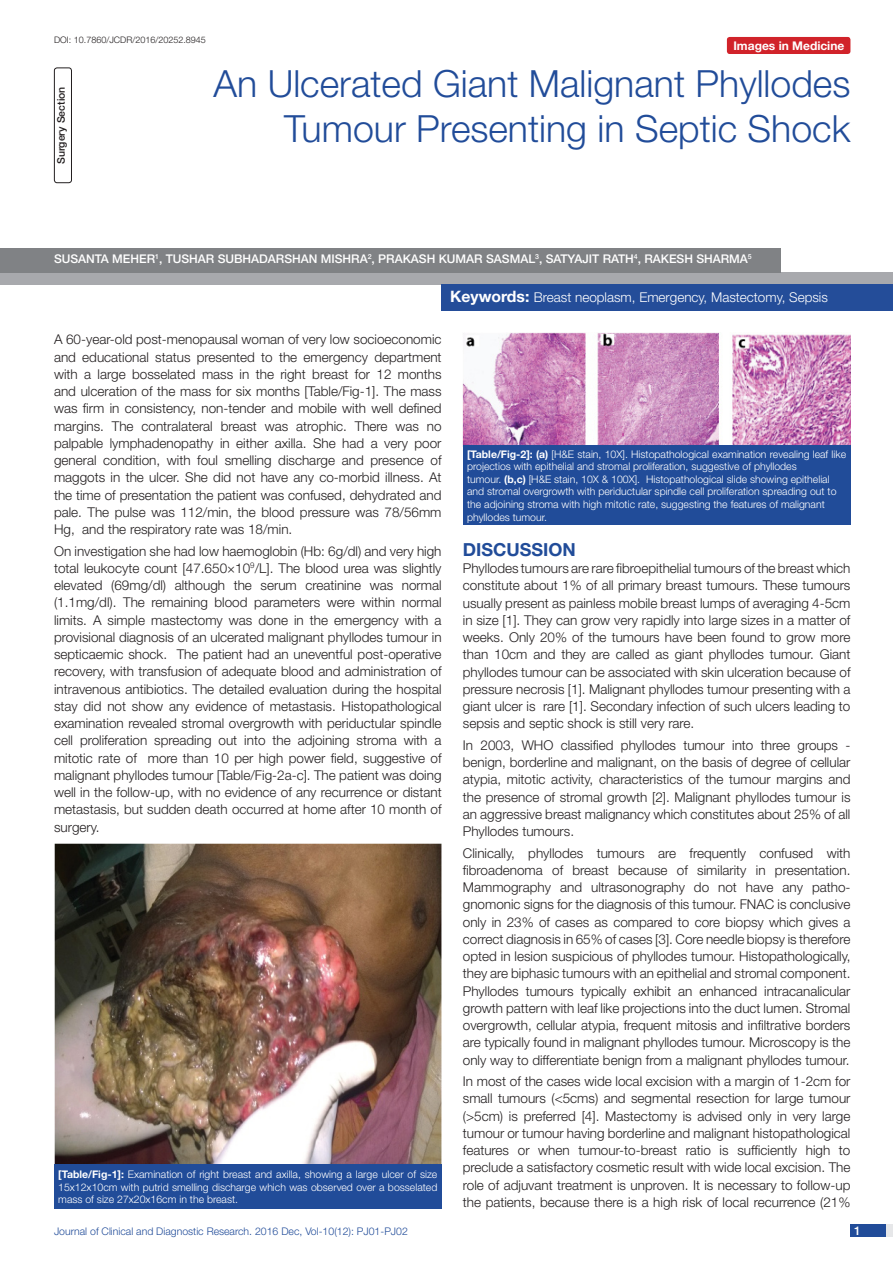
<style>
.page{position:relative;width:893px;height:1263px;background:#fff}
.page>*{position:absolute;margin:0;border:0;box-sizing:border-box;transform-origin:0 0}
.t1{font:300 37.5px/45px "Helvetica Neue";color:#214c99;text-align:right}
.Heading{font:700 18px "Helvetica Neue";color:#214c99}
.Body_text{font:300 13.5px/17.2px "Helvetica Neue";color:#231f20;text-align:justify}
.t2{font:300 13.5px "Helvetica Neue";color:#fff}
.Author{font:500 12px "Helvetica Neue";color:#fff}
.t3{font:700 12px "Helvetica Neue";color:#fff}
.Table_text{font:300 10.5px/12.6px "Helvetica Neue";color:#fff;text-align:justify}
.t4{font:300 10.5px "Helvetica Neue";color:#214c99}
.t5{font:500 10.5px "Helvetica Neue";color:#231f20}
.DOI{font:300 9px "Helvetica Neue";color:#231f20}
.s1{font-weight:700;font-size:15.75px}
.s2{font-weight:700}
</style>
<div class="page">
<div style="left:850px;top:1224px;width:43px;height:13px;background:#e6e7e9"></div>
<div style="left:850px;top:1224px;width:35px;height:13px;background:#214c99"></div>
<div style="left:727px;top:37px;width:123px;height:17px;background:#d1232a;border-radius:3px"></div>
<div style="left:0;top:272px;width:893px;height:12px;background:#a8a9ad"></div>
<div style="left:0;top:249px;width:780px;height:24px;background:#808285"></div>
<div style="left:54px;top:67px;width:18px;height:116px;border:1px solid #231f20;border-radius:3px"></div>
<div style="left:442px;top:285px;width:451px;height:26px;background:#244d99"></div>
<img style="left:54px;top:844px;width:388px;height:320px">
<div style="left:54px;top:1164px;width:388px;height:45px;background:#214c99"></div>
<img style="left:463px;top:333px;width:387px;height:112px">
<div style="left:463px;top:445px;width:387px;height:80px;background:#214c99"></div>
<p class="DOI" style="left:54px;top:35px;width:153px">DOI: 10.7860/JCDR/2016/20252.8945</p>
<p class="t3" style="left:733px;top:38px;width:113px">Images in Medicine</p>
<p class="t5" style="left:55px;top:164px;width:79px;rotate:-90deg">SURGERY SECTION</p>
<p class="t1" style="left:213px;top:60px;width:638px">An Ulcerated Giant Malignant Phyllodes<br>Tumour Presenting in Septic Shock</p>
<p class="Author" style="left:54px;top:252px;width:699px">SUSANTA MEHER<sup>1</sup>, TUSHAR SUBHADARSHAN MISHRA<sup>2</sup>, PRAKASH KUMAR SASMAL<sup>3</sup>, SATYAJIT RATH<sup>4</sup>, RAKESH SHARMA<sup>5</sup></p>
<p class="t2" style="left:450px;top:289px;width:379px"><span class="s1">Keywords:</span> Breast neoplasm, Emergency, Mastectomy, Sepsis</p>
<p class="Body_text" style="left:54px;top:331px;width:389px">A 60-year-old post-menopausal woman of very low socioeconomic and educational status presented to the emergency department with a large bosselated mass in the right breast for 12 months and ulceration of the mass for six months [Table/Fig-1]. The mass was firm in consistency, non-tender and mobile with well defined margins. The contralateral breast was atrophic. There was no palpable lymphadenopathy in either axilla. She had a very poor general condition, with foul smelling discharge and presence of maggots in the ulcer. She did not have any co-morbid illness. At the time of presentation the patient was confused, dehydrated and pale. The pulse was 112/min, the blood pressure was 78/56mm Hg, and the respiratory rate was 18/min.</p>
<p class="Body_text" style="left:54px;top:542px;width:389px">On investigation she had low haemoglobin (Hb: 6g/dl) and very high total leukocyte count [47.650×10<sup>9</sup>/L]. The blood urea was slightly elevated (69mg/dl) although the serum creatinine was normal (1.1mg/dl). The remaining blood parameters were within normal limits. A simple mastectomy was done in the emergency with a provisional diagnosis of an ulcerated malignant phyllodes tumour in septicaemic shock. The patient had an uneventful post-operative recovery, with transfusion of adequate blood and administration of intravenous antibiotics. The detailed evaluation during the hospital stay did not show any evidence of metastasis. Histopathological examination revealed stromal overgrowth with periductular spindle cell proliferation spreading out into the adjoining stroma with a mitotic rate of more than 10 per high power field, suggestive of malignant phyllodes tumour [Table/Fig-2a-c]. The patient was doing well in the follow-up, with no evidence of any recurrence or distant metastasis, but sudden death occurred at home after 10 month of surgery.</p>
<p class="Heading" style="left:463px;top:538px;width:115px">Discussion</p>
<p class="Table_text" style="left:467px;top:447px;width:381px"><span class="s2">[Table/Fig-2]: (a)</span> [H&amp;E stain, 10X]. Histopathological examination revealing leaf like projectios with epithelial and stromal proliferation, suggestive of phyllodes</p>
<p class="Table_text" style="left:467px;top:473px;width:364px">tumour. <span class="s2">(b,c)</span> [H&amp;E stain, 10X &amp; 100X]. Histopathological slide showing epithelial</p>
<p class="Table_text" style="left:467px;top:485px;width:371px">and stromal overgrowth with periductular spindle cell proliferation spreading out to</p>
<p class="Table_text" style="left:467px;top:498px;width:359px">the adjoining stroma with high mitotic rate, suggesting the features of malignant</p>
<p class="Table_text" style="left:467px;top:510px;width:81px">phyllodes tumour.</p>
<p class="Body_text" style="left:463px;top:559px;width:389px">Phyllodes tumours are rare fibroepithelial tumours of the breast which constitute about 1% of all primary breast tumours. These tumours usually present as painless mobile breast lumps of averaging 4-5cm in size [1]. They can grow very rapidly into large sizes in a matter of weeks. Only 20% of the tumours have been found to grow more than 10cm and they are called as giant phyllodes tumour. Giant phyllodes tumour can be associated with skin ulceration because of pressure necrosis [1]. Malignant phyllodes tumour presenting with a giant ulcer is rare [1]. Secondary infection of such ulcers leading to sepsis and septic shock is still very rare.</p>
<p class="Body_text" style="left:463px;top:736px;width:389px">In 2003, WHO classified phyllodes tumour into three groups - benign, borderline and malignant, on the basis of degree of cellular atypia, mitotic activity, characteristics of the tumour margins and the presence of stromal growth [2]. Malignant phyllodes tumour is an aggressive breast malignancy which constitutes about 25% of all Phyllodes tumours.</p>
<p class="Body_text" style="left:463px;top:844px;width:389px">Clinically, phyllodes tumours are frequently confused with fibroadenoma of breast because of similarity in presentation.<br>Mammography and ultrasonography do not have any patho&shy;gnomonic signs for the diagnosis of this tumour. FNAC is conclusive only in 23% of cases as compared to core biopsy which gives a correct diagnosis in 65% of cases [3]. Core needle biopsy is therefore opted in lesion suspicious of phyllodes tumour. Histopathologically, they are biphasic tumours with an epithelial and stromal component.<br>Phyllodes tumours typically exhibit an enhanced intracanalicular growth pattern with leaf like projections into the duct lumen. Stromal overgrowth, cellular atypia, frequent mitosis and infiltrative borders are typically found in malignant phyllodes tumour. Microscopy is the only way to differentiate benign from a malignant phyllodes tumour.</p>
<p class="Body_text" style="left:463px;top:1072px;width:389px">In most of the cases wide local excision with a margin of 1-2cm for small tumours (&lt;5cms) and segmental resection for large tumour (&gt;5cm) is preferred [4]. Mastectomy is advised only in very large tumour or tumour having borderline and malignant histopathological features or when tumour-to-breast ratio is sufficiently high to preclude a satisfactory cosmetic result with wide local excision. The role of adjuvant treatment is unproven. It is necessary to follow-up the patients, because there is a high risk of local recurrence (21%</p>
<p class="Table_text" style="left:58px;top:1168px;width:381px"><span class="s2">[Table/Fig-1]:</span> Examination of right breast and axilla, showing a large ulcer of size 15x12x10cm with putrid smelling discharge which was observed over a bosselated mass of size 27x20x16cm in the breast.</p>
<p class="t4" style="left:54px;top:1225px;width:355px">Journal of Clinical and Diagnostic Research. 2016 Dec, Vol-10(12): PJ01-PJ02</p>
<p class="Author" style="left:854px;top:1223px;width:8px">1</p>
</div>
